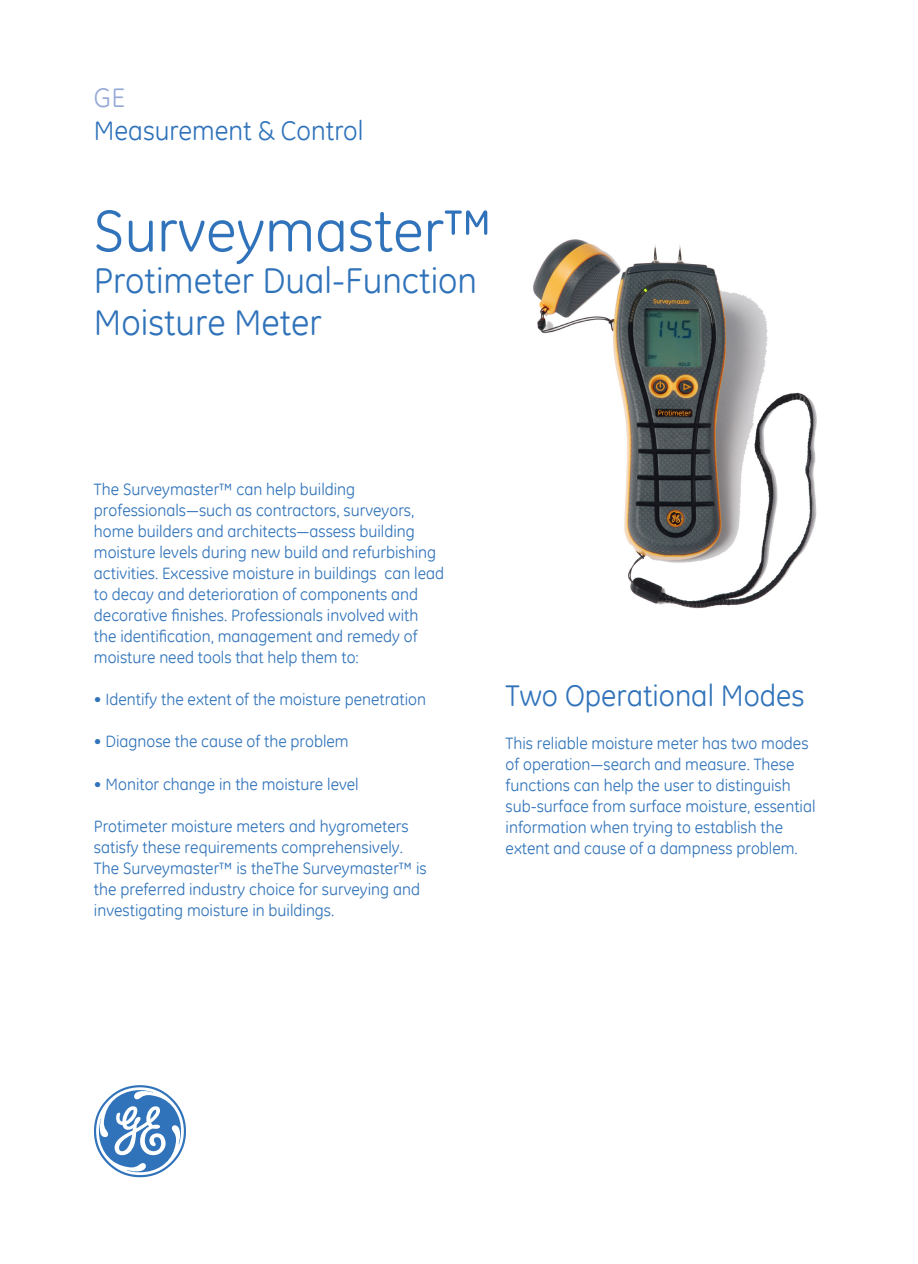
<style>
.page{position:relative;width:918px;height:1264px;background:#fff}
.page>*{position:absolute;margin:0;border:0;box-sizing:border-box;transform-origin:0 0}
.Product_name{font:60px "GE Inspira";color:#3073ba}
.Modality{font:36px "GE Inspira";color:#3073ba}
.Main_head{font:30px "GE Inspira";color:#3073ba}
.t1{font:27px "GE Inspira";color:#3073ba}
.t2{font:27px "GE Inspira";color:#97aad7}
.Intro_Text{font:16.5px/21px "GE Inspira";color:#3073ba}
.Features_and_Benefit{font:16.5px "GE Inspira";color:#3073ba}
</style>
<div class="page">
<svg style="left:94px;top:1085px;width:92px;height:92px"></svg>
<img style="left:533px;top:239px;width:284px;height:370px">
<p class="t2" style="left:94px;top:80px;width:32px">GE</p>
<p class="t1" style="left:94px;top:113px;width:271px">Measurement &amp; Control</p>
<p class="Product_name" style="left:94px;top:192px;width:400px">Surveymaster™</p>
<p class="Modality" style="left:94px;top:258px;width:385px">Protimeter Dual-Function</p>
<p class="Modality" style="left:94px;top:300px;width:229px">Moisture Meter</p>
<p class="Intro_Text" style="left:94px;top:478px;width:352px">The Surveymaster™ can help building professionals—such as contractors, surveyors, home builders and architects—assess building moisture levels during new build and refurbishing activities. Excessive moisture in buildings can lead to decay and deterioration of components and decorative finishes. Professionals involved with the identification, management and remedy of moisture need tools that help them to:</p>
<p class="Features_and_Benefit" style="left:94px;top:689px;width:334px">• Identify the extent of the moisture penetration</p>
<p class="Features_and_Benefit" style="left:94px;top:731px;width:256px">• Diagnose the cause of the problem</p>
<p class="Features_and_Benefit" style="left:94px;top:773px;width:266px">• Monitor change in the moisture level</p>
<p class="Intro_Text" style="left:94px;top:815px;width:334px">Protimeter moisture meters and hygrometers satisfy these requirements comprehensively.<br>The Surveymaster™ is theThe Surveymaster™ is the preferred industry choice for surveying and investigating moisture in buildings.</p>
<p class="Main_head" style="left:506px;top:676px;width:301px">Two Operational Modes</p>
<p class="Intro_Text" style="left:506px;top:732px;width:311px">This reliable moisture meter has two modes of operation—search and measure. These functions can help the user to distinguish sub-surface from surface moisture, essential information when trying to establish the extent and cause of a dampness problem.</p>
</div>
